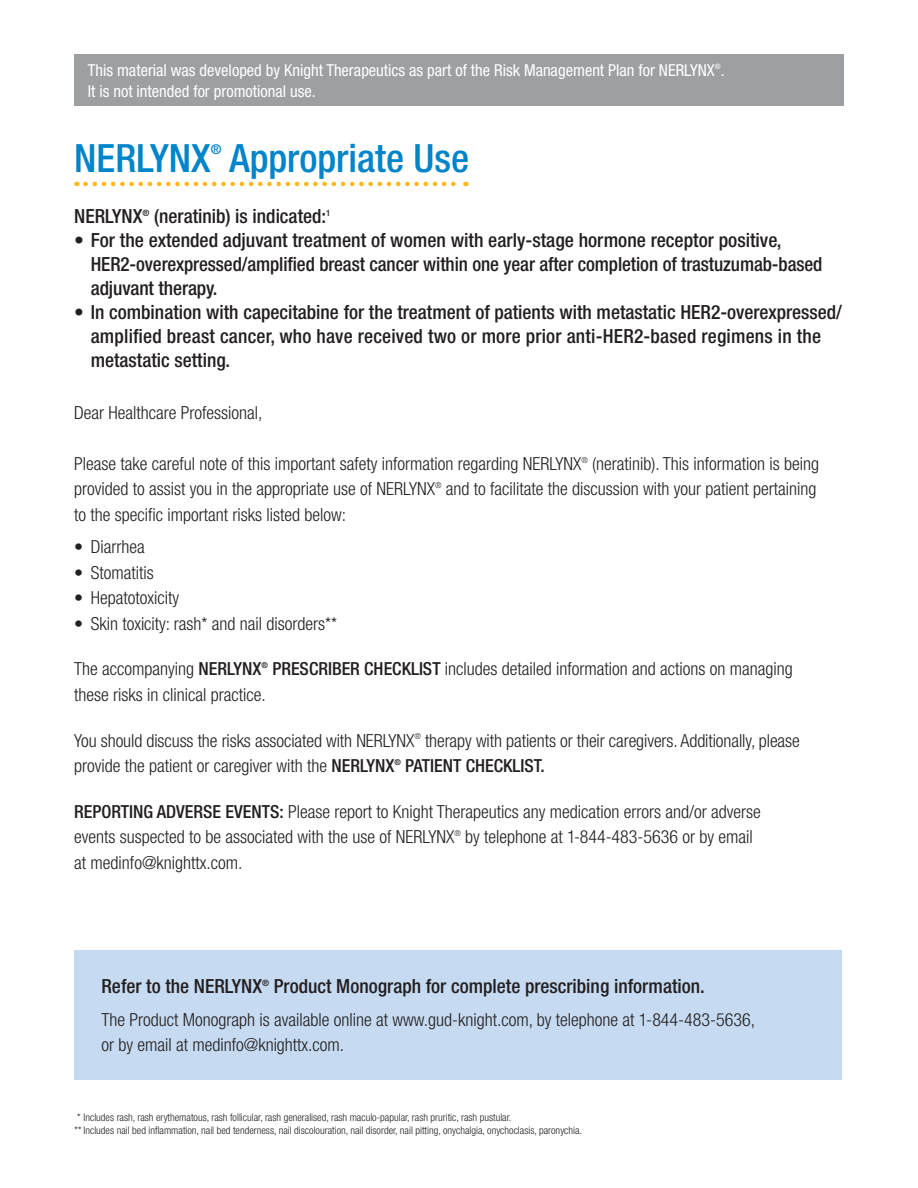
<style>
.page{position:relative;width:918px;height:1188px;background:#fff}
.page>*{position:absolute;margin:0;border:0;box-sizing:border-box;transform-origin:0 0}
.t1{font:500 condensed 39px "Helvetica Neue";color:#0084ca}
.t2{font:500 condensed 19.5px/24px "Helvetica Neue";color:#231f20}
.t3{font:300 condensed 18px/25.5px "Helvetica Neue";color:#231f20}
.t4{font:condensed 16.5px "Helvetica Neue";color:#fff}
.t5{font:500 condensed 13.5px "Helvetica Neue";color:#0084ca}
.t6{font:300 condensed 10.5px "Helvetica Neue";color:#231f20}
.t7{font:500 condensed 8.7px "Helvetica Neue";color:#231f20}
.t8{font:condensed 7.35px "Helvetica Neue";color:#fff}
.s1{font-weight:500}
</style>
<div class="page">
<div style="left:74px;top:54px;width:770px;height:52px;background:#9d9fa2"></div>
<div style="left:74px;top:950px;width:768px;height:129px;background:#c6dbf1"></div>
<svg style="left:86px;top:182px;width:380px;height:4px"></svg>
<p class="t8" style="left:715px;top:62px;width:7px">®</p>
<p class="t4" style="left:88px;top:60px;width:638px">This material was developed by Knight Therapeutics as part of the Risk Management Plan for NERLYNX .</p>
<p class="t4" style="left:88px;top:81px;width:230px">It is not intended for promotional use.</p>
<p class="t1" style="left:74px;top:135px;width:138px">NERLYNX</p>
<p class="t5" style="left:211px;top:141px;width:12px">®</p>
<p class="t1" style="left:229px;top:135px;width:241px">Appropriate Use</p>
<p class="t2" style="left:74px;top:204px;width:70px">NERLYNX</p>
<p class="t7" style="left:142px;top:207px;width:9px">®</p>
<p class="t2" style="left:154px;top:204px;width:174px">(neratinib) is indicated:</p>
<p class="t7" style="left:326px;top:207px;width:6px">1</p>
<p class="t2" style="left:91px;top:228px;width:733px;text-indent:-16px">• For the extended adjuvant treatment of women with early-stage hormone receptor positive,<br>HER2‑overexpressed/amplified breast cancer within one year after completion of trastuzumab‑based adjuvant therapy.</p>
<p class="t2" style="left:91px;top:300px;width:753px;text-indent:-16px">• In combination with capecitabine for the treatment of patients with metastatic HER2-overexpressed/ amplified breast cancer, who have received two or more prior anti-HER2-based regimens in the metastatic setting.</p>
<p class="t3" style="left:74px;top:400px;width:190px">Dear Healthcare Professional,</p>
<p class="t3" style="left:74px;top:451px;width:746px">Please take careful note of this important safety information regarding NERLYNX<sup>®</sup> (neratinib). This information is being provided to assist you in the appropriate use of NERLYNX<sup>®</sup> and to facilitate the discussion with your patient pertaining to the specific important risks listed below:</p>
<p class="t3" style="left:74px;top:534px;width:72px">• Diarrhea</p>
<p class="t3" style="left:74px;top:559px;width:81px">• Stomatitis</p>
<p class="t3" style="left:74px;top:585px;width:106px">• Hepatotoxicity</p>
<p class="t3" style="left:74px;top:610px;width:264px">• Skin toxicity: rash* and nail disorders**</p>
<p class="t3" style="left:74px;top:656px;width:720px">The accompanying <span class="s1">NERLYNX</span><sup>®</sup> <span class="s1">PRESCRIBER CHECKLIST</span> includes detailed information and actions on managing these risks in clinical practice.</p>
<p class="t3" style="left:74px;top:727px;width:727px">You should discuss the risks associated with NERLYNX<sup>®</sup> therapy with patients or their caregivers. Additionally, please provide the patient or caregiver with the <span class="s1">NERLYNX</span><sup>®</sup> <span class="s1">PATIENT CHECKLIST.</span></p>
<p class="t3" style="left:74px;top:799px;width:688px"><span class="s1">REPORTING ADVERSE EVENTS:</span> Please report to Knight Therapeutics any medication errors and/or adverse events suspected to be associated with the use of NERLYNX<sup>®</sup> by telephone at 1-844-483-5636 or by email at medinfo@knighttx.com.</p>
<p class="t2" style="left:102px;top:974px;width:162px">Refer to the NERLYNX</p>
<p class="t7" style="left:262px;top:977px;width:9px">®</p>
<p class="t2" style="left:274px;top:974px;width:433px">Product Monograph for complete prescribing information.</p>
<p class="t3" style="left:102px;top:1006px;width:655px">The Product Monograph is available online at www.gud-knight.com, by telephone at 1-844-483-5636, or by email at medinfo@knighttx.com.</p>
<p class="t6" style="left:77px;top:1111px;width:436px">* Includes rash, rash erythematous, rash follicular, rash generalised, rash maculo-papular, rash pruritic, rash pustular.</p>
<p class="t6" style="left:75px;top:1124px;width:509px">** Includes nail bed inflammation, nail bed tenderness, nail discolouration, nail disorder, nail pitting, onychalgia, onychoclasis, paronychia.</p>
</div>
